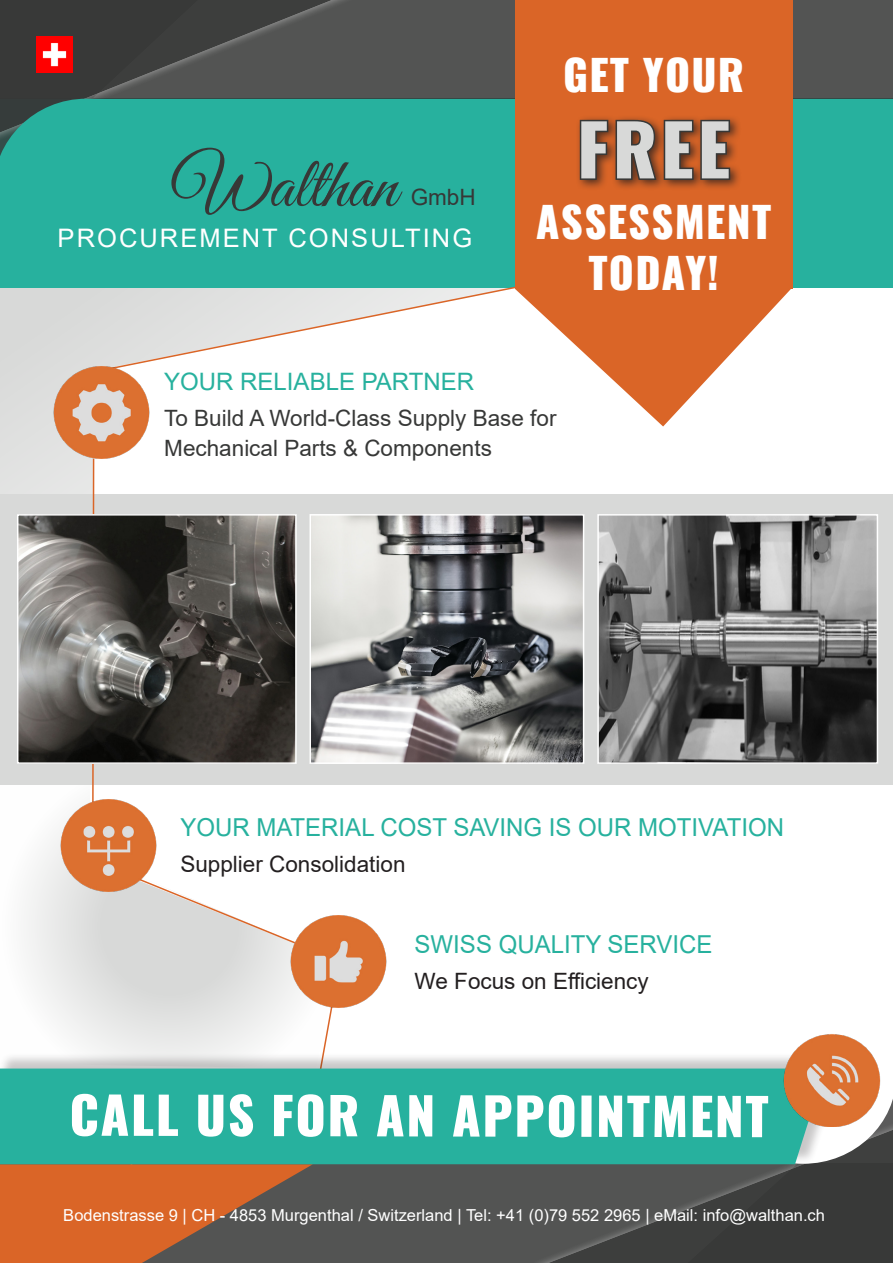
<style>
.page{position:relative;width:893px;height:1263px;background:#fff}
.page>*{position:absolute;margin:0;border:0;box-sizing:border-box;transform-origin:0 0}
.t1{font:72px "Good Vibrations Script";color:#373837}
.t2{font:800 70.5px "Oswald";color:#d8d9d8}
.t3{font:800 51px "Oswald";letter-spacing:.025em;color:#fff}
.t4{font:800 42px/50.4px "Oswald";letter-spacing:.03em;color:#fff;text-align:center}
.t5{font:25.5px "Arial";letter-spacing:.08em;color:#fff}
.t6{font:24.75px "Arial";color:#27b19e}
.t7{font:24px "Arial";color:#27b19e}
.t8{font:22.5px "Arial";color:#373837}
.t9{font:22.5px "Arial";color:#231f20}
.t10{font:16.5px "Arial";color:#fff}
</style>
<div class="page">
<div style="left:0;top:371px;width:91px;height:123px;background:#e0e1e0"></div>
<svg style="left:0;top:784px;width:338px;height:268px"></svg>
<div style="left:0;top:494px;width:892px;height:290px;background:#d8d9d8"></div>
<svg style="left:91px;top:467px;width:4px;height:324px"></svg>
<div style="left:0;top:1164px;width:893px;height:99px;background:#535453"></div>
<svg style="left:540px;top:1164px;width:353px;height:99px;fill:#3d3e3d"></svg>
<svg style="left:845px;top:1078px;width:48px;height:86px"></svg>
<div style="left:0;top:99px;width:893px;height:189px;background:#27b19e"></div>
<div style="left:0;top:0;width:893px;height:99px;background:#535453"></div>
<svg style="left:0;top:0;width:361px;height:99px;fill:#3d3e3d"></svg>
<div style="left:515px;top:0;width:277px;height:288px;background:#da6527"></div>
<svg style="left:519px;top:288px;width:273px;height:138px;fill:#da6527"></svg>
<img style="left:600px;top:517px;width:275px;height:244px">
<div style="left:597px;top:514px;width:281px;height:250px;border:2px solid #fff"></div>
<img style="left:312px;top:517px;width:269px;height:244px">
<div style="left:309px;top:514px;width:275px;height:250px;border:2px solid #fff"></div>
<img style="left:20px;top:517px;width:274px;height:244px">
<div style="left:17px;top:514px;width:280px;height:250px;border:2px solid #fff"></div>
<img style="left:36px;top:36px;width:36px;height:36px">
<svg style="left:315px;top:1015px;width:19px;height:37px"></svg>
<svg style="left:0;top:1165px;width:312px;height:98px"></svg>
<div style="left:0;top:1052px;width:845px;height:113px;background:#231f20;opacity:.25"></div>
<div style="left:0;top:1068px;width:825px;height:96px;background:#27b19e"></div>
<svg style="left:136px;top:877px;width:161px;height:68px"></svg>
<svg style="left:0;top:99px;width:519px;height:272px"></svg>
<div style="left:575px;top:114px;width:167px;height:77px;background:#231f20;opacity:.75"></div>
<svg style="left:578px;top:118px;width:154px;height:63px;background:#6f4128"></svg>
<img style="left:47px;top:359px;width:108px;height:108px">
<img style="left:54px;top:791px;width:108px;height:108px">
<img style="left:284px;top:907px;width:103px;height:108px">
<img style="left:778px;top:1034px;width:102px;height:93px">
<p class="t1" style="left:173px;top:134px;width:226px">Walthan</p>
<p class="t8" style="left:411px;top:182px;width:67px">GmbH</p>
<p class="t5" style="left:58px;top:220px;width:416px">PROCUREMENT CONSULTING</p>
<p class="t4" style="left:563px;top:52px;width:182px">GET YOUR</p>
<p class="t2" style="left:577px;top:100px;width:154px">FREE</p>
<p class="t4" style="left:536px;top:199px;width:237px">ASSESSMENT<br>TODAY!</p>
<p class="t7" style="left:164px;top:365px;width:311px">YOUR RELIABLE PARTNER</p>
<p class="t8" style="left:164px;top:402px;width:394px">To Build A World-Class Supply Base for</p>
<p class="t8" style="left:164px;top:432px;width:329px">Mechanical Parts &amp; Components</p>
<p class="t6" style="left:180px;top:810px;width:605px">YOUR MATERIAL COST SAVING IS OUR MOTIVATION</p>
<p class="t9" style="left:180px;top:848px;width:227px">Supplier Consolidation</p>
<p class="t6" style="left:415px;top:927px;width:299px">SWISS QUALITY SERVICE</p>
<p class="t9" style="left:415px;top:966px;width:236px">We Focus on Efficiency</p>
<p class="t3" style="left:69px;top:1080px;width:701px">CALL US FOR AN APPOINTMENT</p>
<p class="t10" style="left:63px;top:1204px;width:763px">Bodenstrasse 9 | CH - 4853 Murgenthal / Switzerland | Tel: +41 (0)79 552 2965 | eMail: info@walthan.ch</p>
</div>
